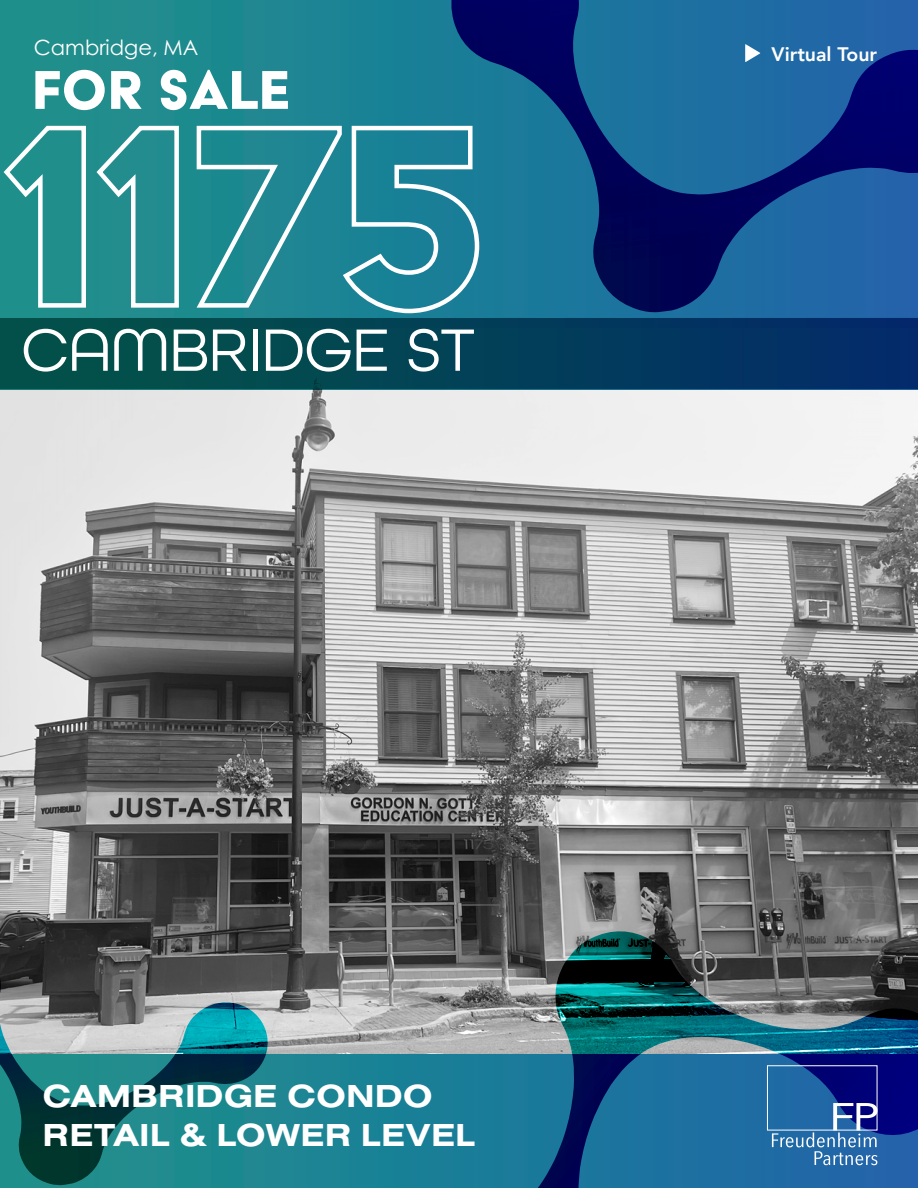
<style>
.page{position:relative;width:918px;height:1188px;background:#1c8593}
.page>*{position:absolute;margin:0;border:0;box-sizing:border-box;transform-origin:0 0}
.t1{font:63px "All Round Gothic";color:#fff}
.t2{font:63px "Acier BAT Text Solid";color:#fff}
.t3{font:700 33px/39.6px "Nimbus San Ext";color:#fff}
.t4{font:21px "Century Gothic Pro";color:#fff}
.t5{font:800 19.5px "Avenir";color:#fff}
</style>
<div class="page">
<img style="left:0;top:390px;width:918px;height:663px">
<svg style="left:451px;top:0;width:467px;height:313px"></svg>
<svg style="left:3px;top:124px;width:479px;height:190px"></svg>
<svg style="left:463px;top:928px;width:455px;height:260px"></svg>
<svg style="left:0;top:945px;width:273px;height:240px"></svg>
<div style="left:767px;top:1065px;width:110px;height:65px;border:1px solid #fff"></div>
<svg style="left:772px;top:1103px;width:106px;height:62px"></svg>
<div style="left:0;top:319px;width:918px;height:71px;background:linear-gradient(to right,#035546,#022b69)"></div>
<svg style="left:745px;top:44px;width:15px;height:18px"></svg>
<p class="t4" style="left:34px;top:34px;width:166px">Cambridge, MA</p>
<p class="t2" style="left:32px;top:57px;width:258px">FOR SALE</p>
<p class="t1" style="left:22px;top:312px;width:456px">CAMBRIDGE ST</p>
<p class="t3" style="left:42px;top:1074px;width:434px">CAMBRIDGE CONDO<br>RETAIL &amp; LOWER LEVEL</p>
<p class="t5" style="left:771px;top:39px;width:107px">Virtual Tour</p>
</div>
